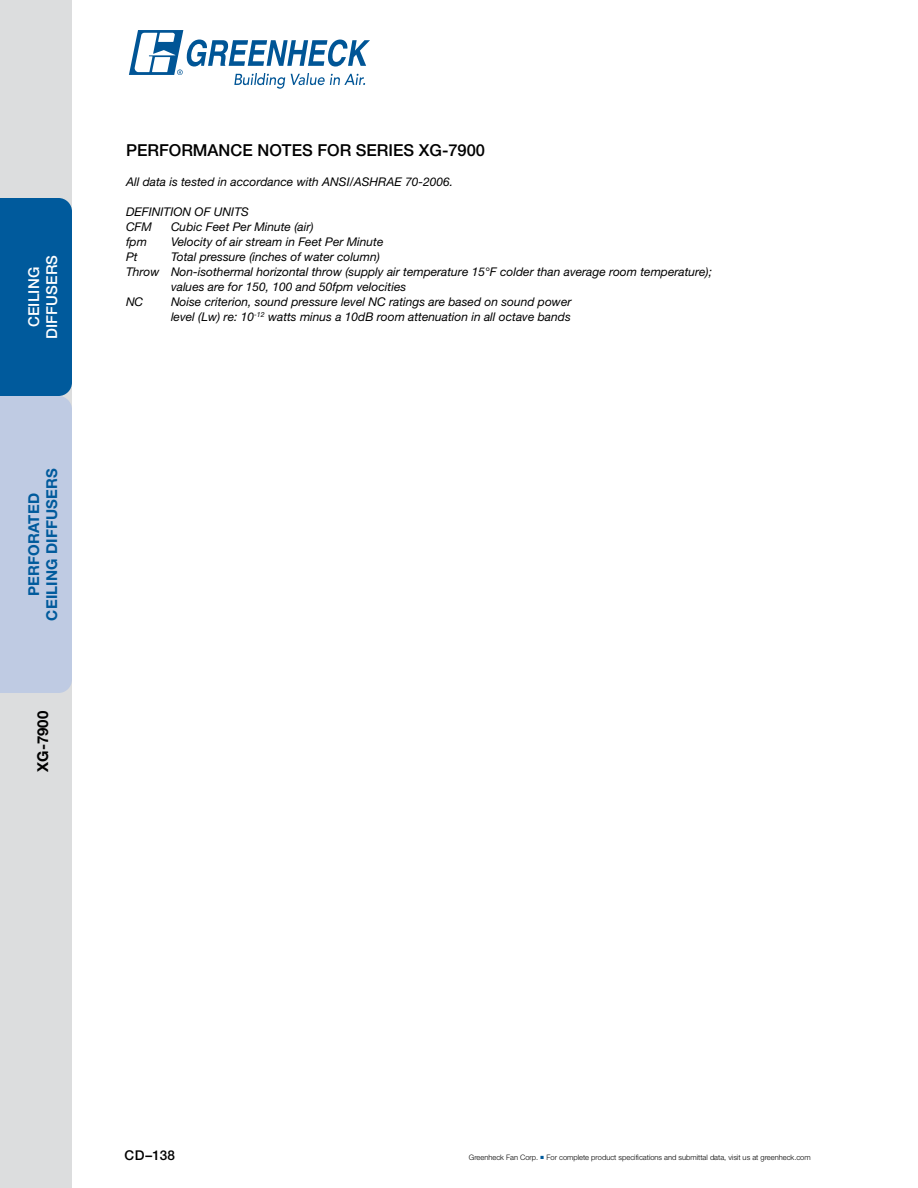
<style>
.page{position:relative;width:918px;height:1188px;background:#fff}
.page>*{position:absolute;margin:0;border:0;box-sizing:border-box;transform-origin:0 0}
.t1{font:500 16.5px "Helvetica Neue LT Std";color:#000}
.t2{font:700 15px/18px "Helvetica Neue LT Std";letter-spacing:.01em;color:#005a9c;text-align:center}
.t3{font:500 15px/18px "Helvetica Neue LT Std";letter-spacing:.01em;color:#fff;text-align:center}
.t4{font:700 15px "Helvetica Neue LT Std";color:#000}
.t5{font:500 13.5px "Helvetica Neue LT Std";color:#000}
.t6{font:italic 12px/15px "Helvetica Neue LT Std";color:#000}
.t7{font:300 7.5px "Helvetica Neue LT Std";color:#000}
</style>
<div class="page">
<div style="left:0;top:0;width:72px;height:1188px;background:#dcddde"></div>
<svg style="left:0;top:198px;width:72px;height:495px;background:#729dc6"></svg>
<svg style="left:129px;top:30px;width:241px;height:59px"></svg>
<p class="t3" style="left:25px;top:339px;width:86px;rotate:-90deg">CEILING<br>DIFFUSERS</p>
<p class="t2" style="left:24px;top:621px;width:154px;rotate:-90deg">PERFORATED<br>CEILING DIFFUSERS</p>
<p class="t4" style="left:34px;top:772px;width:62px;rotate:-90deg">XG-7900</p>
<h1 class="t1" style="left:126px;top:140px;width:361px">PERFORMANCE NOTES FOR SERIES XG-7900</h1>
<p class="t6" style="left:126px;top:174px;width:329px">All data is tested in accordance with ANSI/ASHRAE 70-2006.</p>
<p class="t6" style="left:126px;top:204px;width:125px">DEFINITION OF UNITS<br>CFM</p>
<p class="t6" style="left:171px;top:219px;width:144px">Cubic Feet Per Minute (air)</p>
<p class="t6" style="left:126px;top:234px;width:22px">fpm</p>
<p class="t6" style="left:171px;top:234px;width:214px">Velocity of air stream in Feet Per Minute</p>
<p class="t6" style="left:126px;top:249px;width:13px">Pt</p>
<p class="t6" style="left:171px;top:249px;width:210px">Total pressure (inches of water column)</p>
<p class="t6" style="left:126px;top:264px;width:588px">Throw Non-isothermal horizontal throw (supply air temperature 15°F colder than average room temperature);</p>
<p class="t6" style="left:171px;top:279px;width:237px">values are for 150, 100 and 50fpm velocities</p>
<p class="t6" style="left:126px;top:294px;width:19px">NC</p>
<p class="t6" style="left:171px;top:294px;width:402px">Noise criterion, sound pressure level NC ratings are based on sound power level (Lw) re: 10<sup>-12</sup> watts minus a 10dB room attenuation in all octave bands</p>
<p class="t5" style="left:124px;top:1147px;width:52px">CD–138</p>
<p class="t7" style="left:469px;top:1153px;width:343px">Greenheck Fan Corp. <sup>■</sup> For complete product specifications and submittal data, visit us at greenheck.com</p>
</div>
